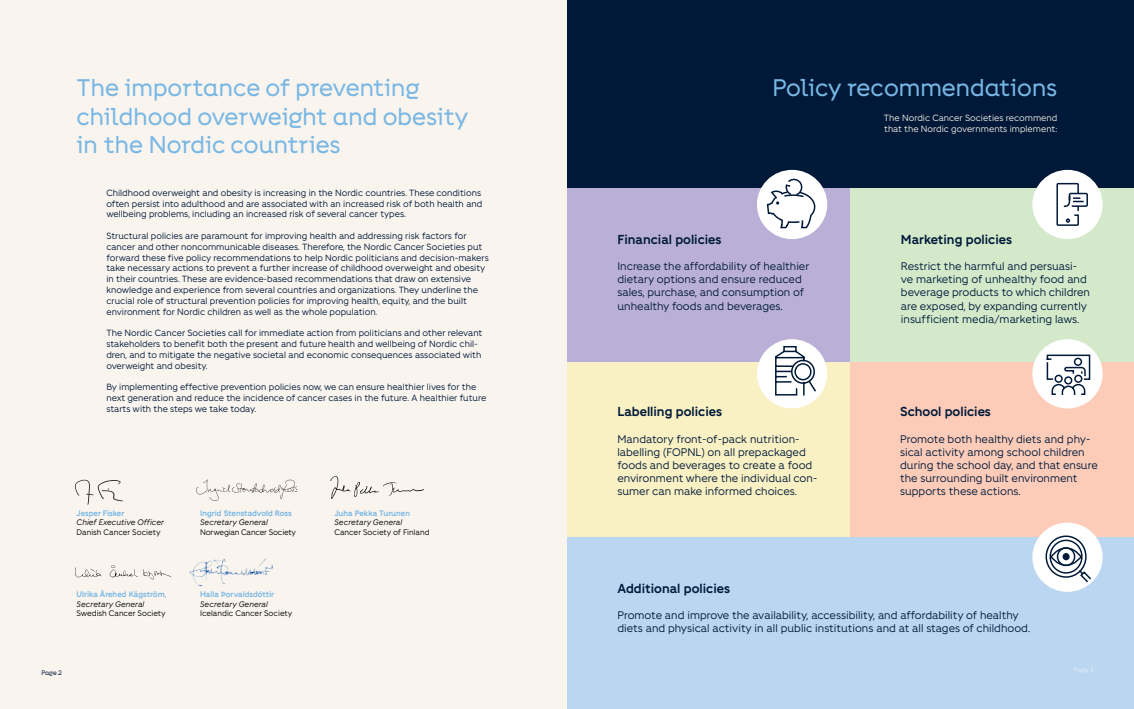
<style>
.page{position:relative;width:1134px;height:709px;background:#fff}
.page>*{position:absolute;margin:0;border:0;box-sizing:border-box;transform-origin:0 0}
.t1{font:24px/28.8px "Fighter Overskrift";color:#78b7e4}
.Overskrift_workshop_Nummer{font:700 13px "Fighter";color:#001939}
.Brødtekst{font:11px/13.2px "Fighter";color:#001939}
.t2{font:9px/10.8px "Fighter";color:#001939}
.t3{font:9px/10.8px "Fighter";color:#f4ece1}
.t4{font:8px/9.6px "Fighter";color:#000}
.t5{font:700 8px "Fighter";color:#78b7e4}
.t6{font:italic 8px/9.6px "Fighter";letter-spacing:-.005em;color:#000}
.t7{font:8px/9.6px "Fighter";letter-spacing:-.02em;color:#000}
.t8{font:6.5px "Fighter Overskrift";color:#e1ecf8}
.t9{font:6.5px "Fighter Overskrift";color:#001939}
.s1{font-style:normal}
.s2{font-style:italic}
</style>
<div class="page">
<div style="left:567px;top:0;width:567px;height:189px;background:#001939"></div>
<div style="left:0;top:0;width:567px;height:709px;background:#f9f4ee"></div>
<div style="left:567px;top:189px;width:283px;height:175px;background:#bab0d7"></div>
<div style="left:567px;top:362px;width:283px;height:175px;background:#f9f0c3"></div>
<div style="left:850px;top:189px;width:284px;height:175px;background:#d3e9ca"></div>
<div style="left:850px;top:362px;width:284px;height:175px;background:#fcccb9"></div>
<div style="left:567px;top:537px;width:567px;height:172px;background:#bad6f0"></div>
<div style="left:757px;top:339px;width:70px;height:69px;background:#fff;border-radius:50%"></div>
<svg style="left:775px;top:345px;width:42px;height:51px"></svg>
<div style="left:757px;top:170px;width:70px;height:69px;background:#fff;border-radius:50%"></div>
<svg style="left:766px;top:176px;width:50px;height:53px"></svg>
<div style="left:1032px;top:339px;width:71px;height:69px;background:#fff;border-radius:50%"></div>
<svg style="left:1046px;top:354px;width:45px;height:41px"></svg>
<div style="left:1032px;top:170px;width:71px;height:69px;background:#fff;border-radius:50%"></div>
<div style="left:1032px;top:522px;width:71px;height:70px;background:#fff;border-radius:50%"></div>
<svg style="left:1042px;top:532px;width:50px;height:51px"></svg>
<img style="left:196px;top:479px;width:100px;height:22px">
<svg style="left:75px;top:480px;width:48px;height:25px"></svg>
<svg style="left:330px;top:476px;width:94px;height:23px"></svg>
<svg style="left:109px;top:565px;width:62px;height:14px"></svg>
<svg style="left:75px;top:567px;width:26px;height:11px"></svg>
<img style="left:189px;top:558px;width:84px;height:29px">
<svg style="left:1056px;top:182px;width:32px;height:44px"></svg>
<p class="t1" style="left:77px;top:73px;width:393px">The importance of preventing childhood overweight and obesity in the Nordic countries</p>
<p class="t2" style="left:106px;top:187px;width:377px">Childhood overweight and obesity is increasing in the Nordic countries. These conditions often persist into adulthood and are associated with an increased risk of both health and wellbeing problems, including an increased risk of several cancer types.</p>
<p class="t2" style="left:106px;top:230px;width:384px">Structural policies are paramount for improving health and addressing risk factors for cancer and other noncommunicable diseases. Therefore, the Nordic Cancer Societies put forward these five policy recommendations to help Nordic politicians and decision-makers take necessary actions to prevent a further increase of childhood overweight and obesity in their countries. These are evidence-based recommendations that draw on extensive knowledge and experience from several countries and organizations. They underline the crucial role of structural prevention policies for improving health, equity, and the built environment for Nordic children as well as the whole population.</p>
<p class="t2" style="left:106px;top:327px;width:377px">The Nordic Cancer Societies call for immediate action from politicians and other relevant stakeholders to benefit both the present and future health and wellbeing of Nordic chil&shy;dren, and to mitigate the negative societal and economic consequences associated with overweight and obesity.</p>
<p class="t2" style="left:106px;top:381px;width:381px">By implementing effective prevention policies now, we can ensure healthier lives for the next generation and reduce the incidence of cancer cases in the future. A healthier future starts with the steps we take today.</p>
<p class="t5" style="left:77px;top:507px;width:49px">Jesper Fisker</p>
<p class="t6" style="left:77px;top:517px;width:89px">Chief Executive Officer<br><span class="s1">Danish Cancer Society</span></p>
<p class="t5" style="left:77px;top:589px;width:91px">Ulrika Årehed Kågström,</p>
<p class="t4" style="left:77px;top:598px;width:91px"><span class="s2">Secretary General<br></span>Swedish Cancer Society</p>
<p class="t9" style="left:41px;top:669px;width:22px">Page 2</p>
<p class="t5" style="left:200px;top:507px;width:93px">Ingrid Stenstadvold Ross</p>
<p class="t7" style="left:200px;top:517px;width:98px"><span class="s2">Secretary General<br></span>Norwegian Cancer Society</p>
<p class="t5" style="left:200px;top:589px;width:76px">Halla Þorvaldsdóttir</p>
<p class="t4" style="left:200px;top:598px;width:94px"><span class="s2">Secretary General<br></span>Icelandic Cancer Society</p>
<p class="t5" style="left:334px;top:507px;width:77px">Juha Pekka Turunen</p>
<p class="t4" style="left:334px;top:517px;width:97px"><span class="s2">Secretary General<br></span>Cancer Society of Finland</p>
<p class="t1" style="left:772px;top:73px;width:286px">Policy recommendations</p>
<p class="t3" style="left:884px;top:112px;width:175px">The Nordic Cancer Societies recommend that the Nordic governments implement:</p>
<p class="Overskrift_workshop_Nummer" style="left:617px;top:230px;width:105px">Financial policies</p>
<p class="Brødtekst" style="left:617px;top:259px;width:193px">Increase the affordability of healthier dietary options and ensure reduced sales, purchase, and consumption of unhealthy foods and beverages.</p>
<p class="Overskrift_workshop_Nummer" style="left:617px;top:402px;width:106px">Labelling policies</p>
<p class="Brødtekst" style="left:617px;top:431px;width:201px">Mandatory front-of-pack nutrition&shy;labelling (FOPNL) on all prepackaged foods and beverages to create a food environment where the individual con&shy;sumer can make informed choices.</p>
<p class="Overskrift_workshop_Nummer" style="left:901px;top:230px;width:112px">Marketing policies</p>
<p class="Brødtekst" style="left:901px;top:259px;width:191px">Restrict the harmful and persuasi&shy;ve marketing of unhealthy food and beverage products to which children are exposed, by expanding currently insufficient media/marketing laws.</p>
<p class="Overskrift_workshop_Nummer" style="left:900px;top:402px;width:92px">School policies</p>
<p class="Brødtekst" style="left:900px;top:431px;width:199px">Promote both healthy diets and phy&shy;sical activity among school children during the school day, and that ensure the surrounding built environment supports these actions.</p>
<p class="Overskrift_workshop_Nummer" style="left:617px;top:579px;width:114px">Additional policies</p>
<p class="Brødtekst" style="left:617px;top:608px;width:414px">Promote and improve the availability, accessibility, and affordability of healthy diets and physical activity in all public institutions and at all stages of childhood.</p>
<p class="t8" style="left:1073px;top:665px;width:22px">Page 3</p>
</div>
